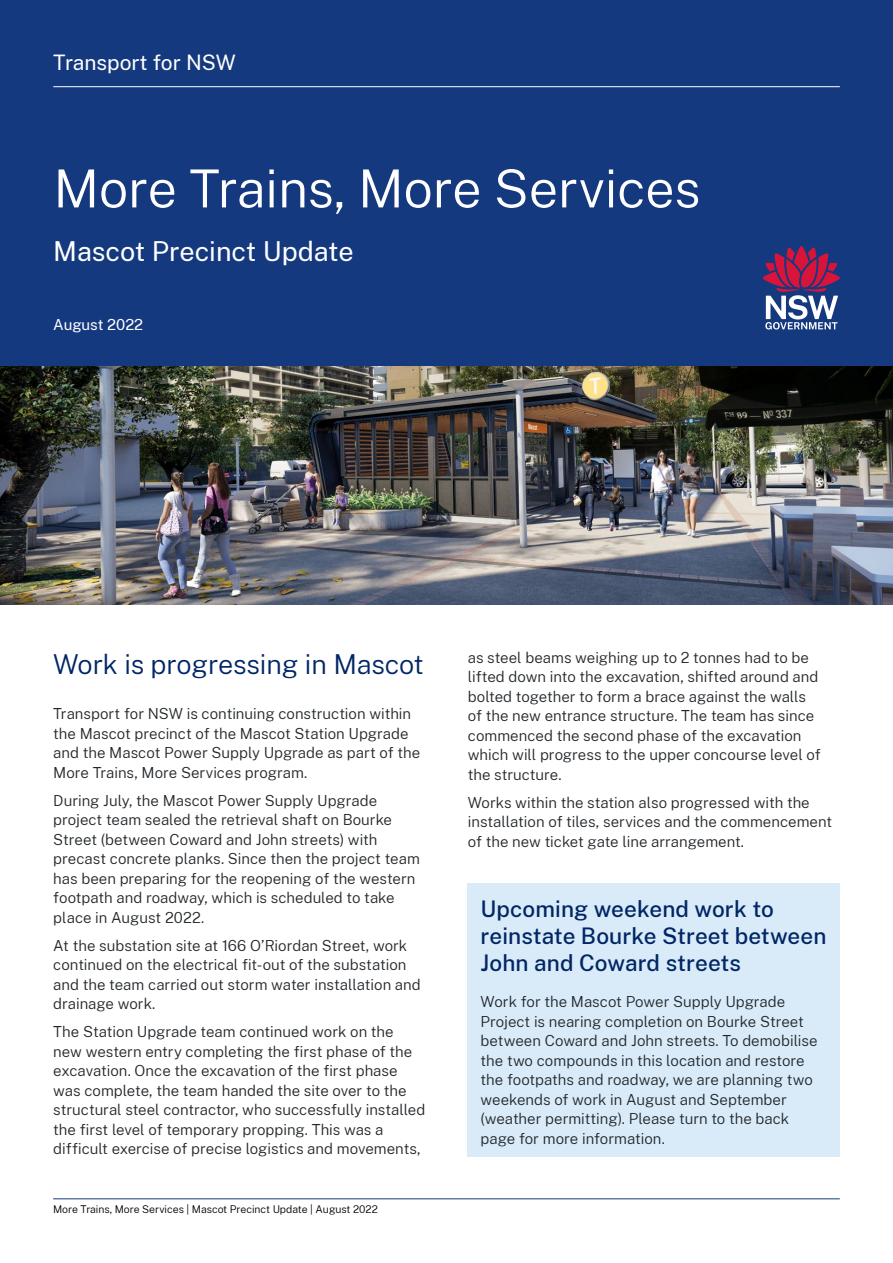
<style>
.page{position:relative;width:893px;height:1263px;background:#fff}
.page>*{position:absolute;margin:0;border:0;box-sizing:border-box;transform-origin:0 0}
.H1_W{font:300 52.5px "Public Sans NSW";letter-spacing:-.005em;color:#fff}
.H2_B1{font:300 27px "Public Sans NSW";letter-spacing:-.005em;color:#002664}
.H1_subtitle{font:27px "Public Sans NSW";letter-spacing:-.005em;color:#fff}
.H3_B1{font:500 22.5px/27px "Public Sans NSW";letter-spacing:.005em;color:#002664}
.t1{font:21px "Public Sans NSW";letter-spacing:-.005em;color:#fff}
.Body{font:300 15px/19.5px "Public Sans NSW";color:#22272b}
.H1_Date{font:15px "Public Sans NSW";color:#fff}
.t2{font:300 10.5px "Public Sans NSW";color:#000}
</style>
<div class="page">
<div style="left:0;top:0;width:893px;height:367px;background:#15397f"></div>
<img style="left:0;top:367px;width:893px;height:238px">
<hr style="left:53px;top:1198px;width:787px;height:1px;background:#15397f">
<hr style="left:53px;top:86px;width:787px;height:1px;background:#fff">
<svg style="left:763px;top:246px;width:77px;height:83px"></svg>
<div style="left:468px;top:883px;width:372px;height:273px;background:#d9ebf9"></div>
<h3 class="t1" style="left:53px;top:47px;width:184px">Transport for NSW</h3>
<h1 class="H1_W" style="left:53px;top:150px;width:649px">More Trains, More Services</h1>
<p class="H1_subtitle" style="left:53px;top:231px;width:302px">Mascot Precinct Update</p>
<p class="H1_Date" style="left:53px;top:313px;width:91px">August 2022</p>
<h2 class="H2_B1" style="left:53px;top:645px;width:372px">Work is progressing in Mascot</h2>
<p class="Body" style="left:53px;top:703px;width:368px">Transport for NSW is continuing construction within the Mascot precinct of the Mascot Station Upgrade and the Mascot Power Supply Upgrade as part of the More Trains, More Services program.</p>
<p class="Body" style="left:53px;top:790px;width:368px">During July, the Mascot Power Supply Upgrade project team sealed the retrieval shaft on Bourke Street (between Coward and John streets) with precast concrete planks. Since then the project team has been preparing for the reopening of the western footpath and roadway, which is scheduled to take place in August 2022.</p>
<p class="Body" style="left:53px;top:935px;width:369px">At the substation site at 166 O’Riordan Street, work continued on the electrical fit-out of the substation and the team carried out storm water installation and drainage work.</p>
<p class="Body" style="left:53px;top:1021px;width:373px">The Station Upgrade team continued work on the new western entry completing the first phase of the excavation. Once the excavation of the first phase was complete, the team handed the site over to the structural steel contractor, who successfully installed the first level of temporary propping. This was a difficult exercise of precise logistics and movements,</p>
<p class="t2" style="left:53px;top:1202px;width:326px">More Trains, More Services | Mascot Precinct Update | August 2022</p>
<p class="Body" style="left:468px;top:647px;width:354px">as steel beams weighing up to 2 tonnes had to be lifted down into the excavation, shifted around and bolted together to form a brace against the walls of the new entrance structure. The team has since commenced the second phase of the excavation which will progress to the upper concourse level of the structure.</p>
<p class="Body" style="left:468px;top:792px;width:366px">Works within the station also progressed with the installation of tiles, services and the commencement of the new ticket gate line arrangement.</p>
<h3 class="H3_B1" style="left:481px;top:893px;width:347px">Upcoming weekend work to reinstate Bourke Street between<br>John and Coward streets</h3>
<p class="Body" style="left:481px;top:991px;width:338px">Work for the Mascot Power Supply Upgrade Project is nearing completion on Bourke Street between Coward and John streets. To demobilise the two compounds in this location and restore the footpaths and roadway, we are planning two weekends of work in August and September (weather permitting). Please turn to the back page for more information.</p>
</div>
